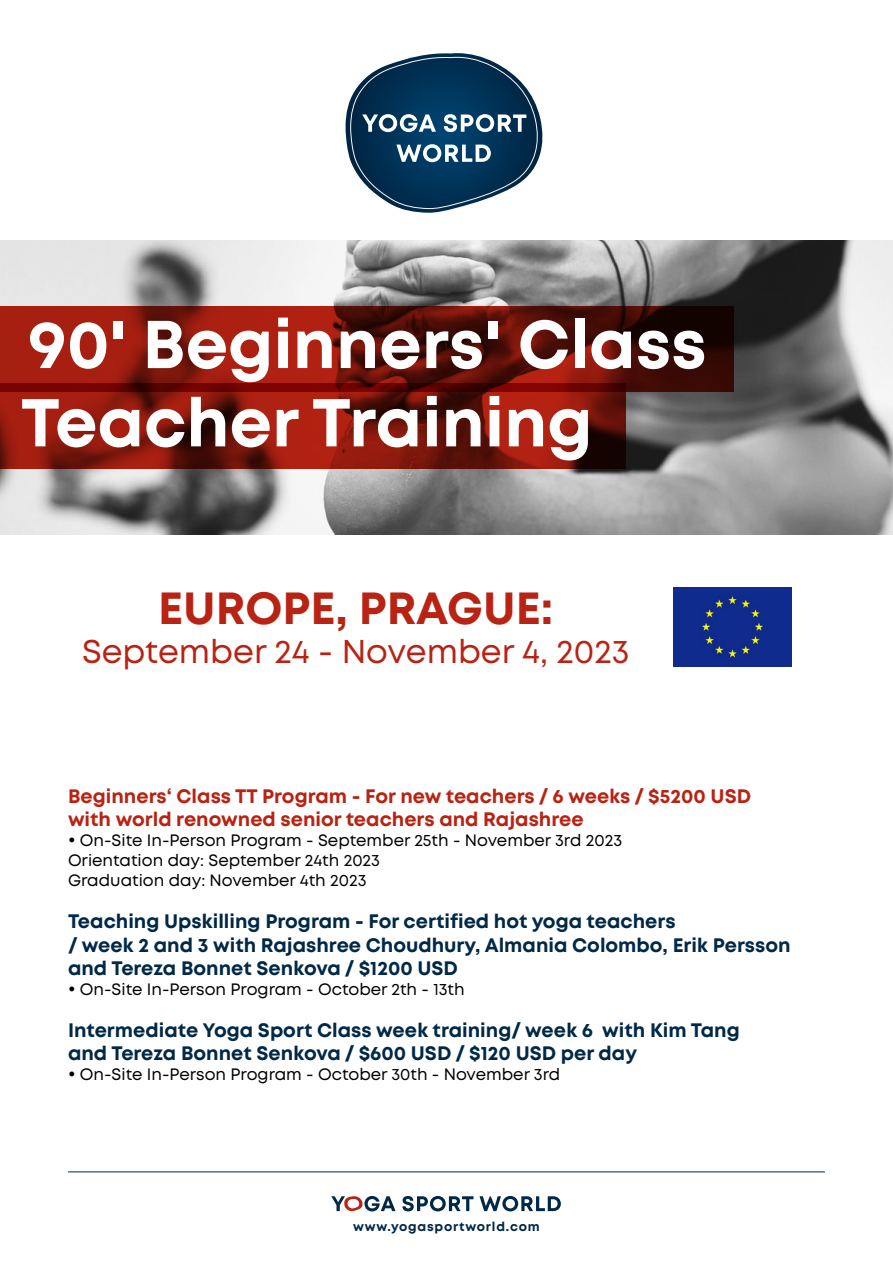
<style>
.page{position:relative;width:893px;height:1263px;background:#fff}
.page>*{position:absolute;margin:0;border:0;box-sizing:border-box;transform-origin:0 0}
.t1{font:700 67.5px/78.3px "Mont";color:#fff}
.t2{font:700 45px "Mont";color:#b82313}
.t3{font:33px "Mont";color:#b82313}
.t4{font:700 19.5px/23.4px "Mont";color:#002847}
.t5{font:700 19.5px/23.4px "Mont";color:#b82313}
.t6{font:16.5px/19.8px "Mont";color:#000}
.t7{font:700 12.75px "Mont";letter-spacing:.06em;color:#002847}
</style>
<div class="page">
<img style="left:0;top:241px;width:893px;height:293px">
<svg style="left:0;top:306px;width:733px;height:85px"></svg>
<svg style="left:0;top:383px;width:626px;height:85px"></svg>
<hr style="left:68px;top:1172px;width:757px;height:1px;background:#002847">
<svg style="left:345px;top:53px;width:198px;height:160px"></svg>
<img style="left:673px;top:588px;width:118px;height:78px">
<svg style="left:402px;top:1196px;width:71px;height:15px"></svg>
<svg style="left:479px;top:1196px;width:82px;height:15px"></svg>
<svg style="left:331px;top:1196px;width:65px;height:15px"></svg>
<h1 class="t1" style="left:21px;top:306px;width:687px">90' Beginners' Class<br>Teacher Training</h1>
<h2 class="t2" style="left:158px;top:579px;width:397px">EUROPE, PRAGUE:</h2>
<h3 class="t3" style="left:82px;top:631px;width:549px">September 24 - November 4, 2023</h3>
<p class="t5" style="left:68px;top:784px;width:685px">Beginners‘ Class TT Program - For new teachers / 6 weeks / $5200 USD with world renowned senior teachers and Rajashree</p>
<p class="t6" style="left:68px;top:831px;width:556px">• On-Site In-Person Program - September 25th - November 3rd 2023<br>Orientation day: September 24th 2023<br>Graduation day: November 4th 2023</p>
<p class="t4" style="left:68px;top:910px;width:724px">Teaching Upskilling Program - For certified hot yoga teachers<br>/ week 2 and 3 with Rajashree Choudhury, Almania Colombo, Erik Persson and Tereza Bonnet Senkova / $1200 USD</p>
<p class="t6" style="left:68px;top:979px;width:398px">• On-Site In-Person Program - October 2th - 13th</p>
<p class="t4" style="left:68px;top:1018px;width:673px">Intermediate Yoga Sport Class week training/ week 6 with Kim Tang and Tereza Bonnet Senkova / $600 USD / $120 USD per day</p>
<p class="t6" style="left:68px;top:1065px;width:494px">• On-Site In-Person Program - October 30th - November 3rd</p>
<p class="t7" style="left:353px;top:1218px;width:188px">www.yogasportworld.com</p>
</div>
